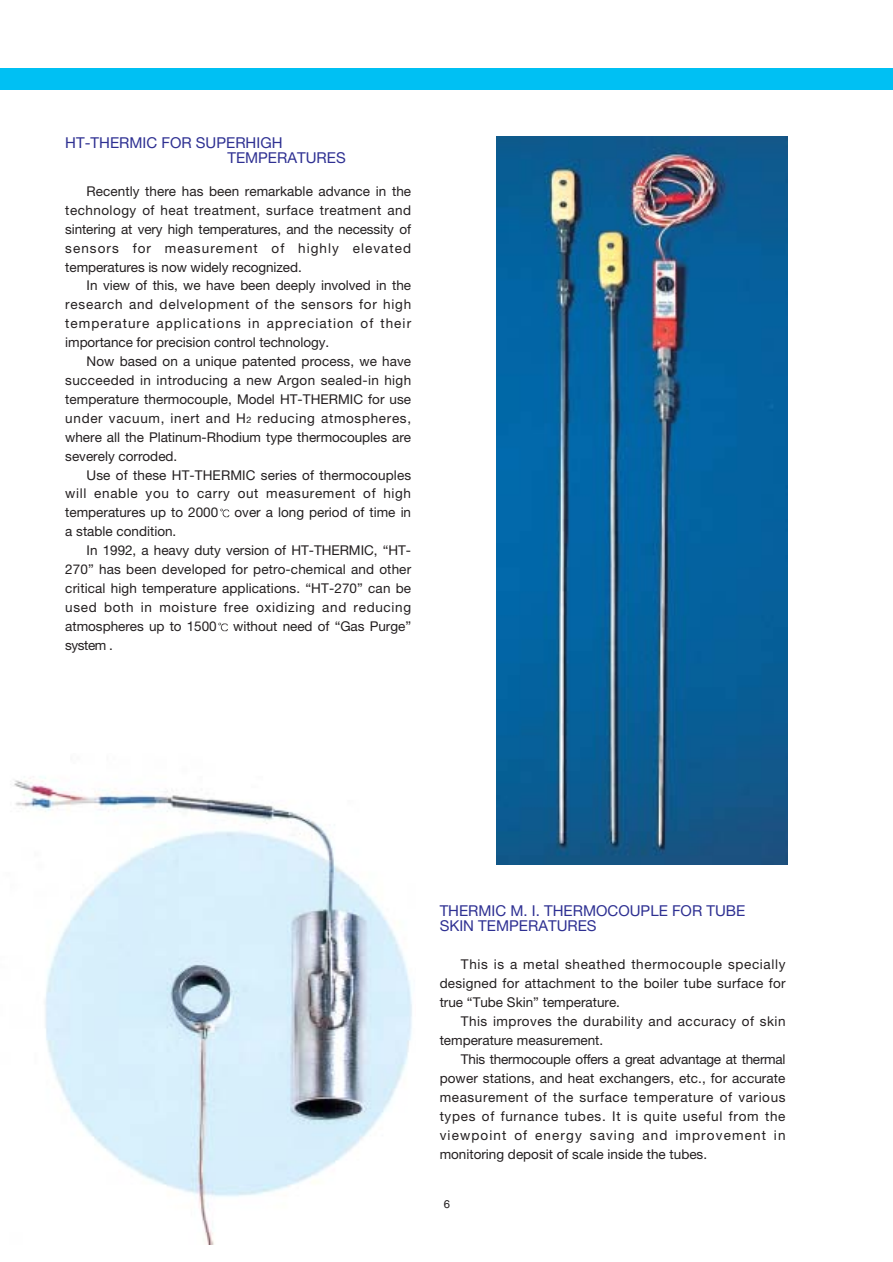
<style>
.page{position:relative;width:893px;height:1262px;background:#fff}
.page>*{position:absolute;margin:0;border:0;box-sizing:border-box;transform-origin:0 0}
.t1{font:15px/15px "Helvetica Neue";color:#2e3092}
.t2{font:13.5px/18.9px "Helvetica Neue";color:#231f20;text-align:justify}
.t3{font:13.5px/19px "Helvetica Neue";letter-spacing:.035em;color:#231f20}
.t4{font:11.25px "Helvetica";color:#231f20}
.s1{font-size:9px}
</style>
<div class="page">
<img style="left:220px;top:508px;width:10px;height:10px">
<img style="left:218px;top:622px;width:10px;height:10px">
<div style="left:0;top:68px;width:892px;height:21px;background:#00c0f3"></div>
<img style="left:497px;top:136px;width:290px;height:728px">
<img style="left:14px;top:776px;width:398px;height:468px">
<p class="t1" style="left:227px;top:137px;width:120px;text-indent:-162px">HT-THERMIC FOR SUPERHIGH<br>TEMPERATURES</p>
<p class="t2" style="left:65px;top:183px;width:347px;text-indent:21px">Recently there has been remarkable advance in the technology of heat treatment, surface treatment and sintering at very high temperatures, and the necessity of sensors for measurement of highly elevated temperatures is now widely recognized.</p>
<p class="t2" style="left:65px;top:277px;width:347px;text-indent:21px">In view of this, we have been deeply involved in the research and delvelopment of the sensors for high temperature applications in appreciation of their importance for precision control technology.</p>
<p class="t2" style="left:65px;top:353px;width:347px;text-indent:21px">Now based on a unique patented process, we have succeeded in introducing a new Argon sealed-in high temperature thermocouple, Model HT-THERMIC for use under vacuum, inert and H<span class="s1">2</span> reducing atmospheres, where all the Platinum-Rhodium type thermocouples are severely corroded.</p>
<p class="t2" style="left:65px;top:466px;width:347px;text-indent:21px">Use of these HT-THERMIC series of thermocouples will enable you to carry out measurement of high temperatures up to 2000 over a long period of time in a stable condition.</p>
<p class="t2" style="left:65px;top:542px;width:347px;text-indent:21px">In 1992, a heavy duty version of HT-THERMIC, “HT-270” has been developed for petro-chemical and other critical high temperature applications. “HT-270” can be used both in moisture free oxidizing and reducing atmospheres up to 1500 without need of “Gas Purge” system .</p>
<p class="t1" style="left:439px;top:904px;width:307px">THERMIC M. I. THERMOCOUPLE FOR TUBE<br>SKIN TEMPERATURES</p>
<p class="t2" style="left:439px;top:955px;width:347px;text-indent:21px">This is a metal sheathed thermocouple specially designed for attachment to the boiler tube surface for true “Tube Skin” temperature.</p>
<p class="t3" style="left:439px;top:1012px;width:347px;text-indent:21px">This improves the durability and accuracy of skin temperature measurement.</p>
<p class="t2" style="left:439px;top:1051px;width:347px;text-indent:21px">This thermocouple offers a great advantage at thermal power stations, and heat exchangers, etc., for accurate measurement of the surface temperature of various types of furnance tubes. It is quite useful from the viewpoint of energy saving and improvement in monitoring deposit of scale inside the tubes.</p>
<p class="t4" style="left:444px;top:1199px;width:8px">6</p>
</div>
